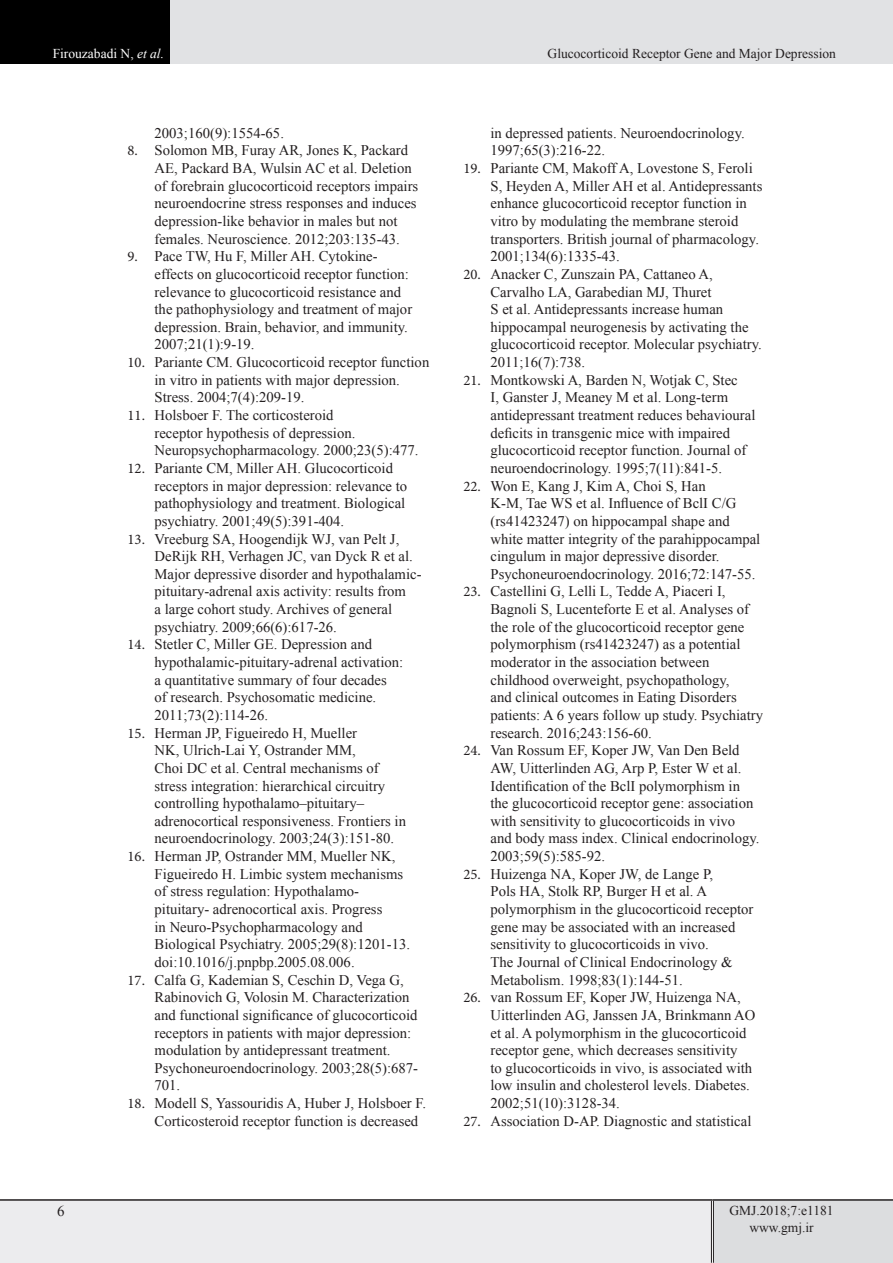
<style>
.page{position:relative;width:893px;height:1263px;background:#fff}
.page>*{position:absolute;margin:0;border:0;box-sizing:border-box;transform-origin:0 0}
.t1{font:15px "Times New Roman";color:#231f20}
.t2{font:14.7px/17.7px "Times New Roman";color:#231f20}
.t3{font:13.5px/16.2px "Times New Roman";color:#231f20;text-align:center}
.t4{font:13.5px "Times New Roman";color:#fff}
.s1{font-style:italic}
.s2{font-family:"Minion Pro"}
</style>
<div class="page">
<div style="left:0;top:0;width:170px;height:64px;background:#000"></div>
<div style="left:170px;top:0;width:723px;height:64px;background:#e1e2e4"></div>
<div style="left:0;top:1200px;width:712px;height:63px;background:#ececee"></div>
<div style="left:712px;top:1200px;width:181px;height:63px;background:#dcdddf"></div>
<hr style="left:711px;top:1201px;width:3px;height:62px;background:#fff">
<hr style="left:711px;top:1201px;width:1px;height:62px;background:#231f20">
<hr style="left:713px;top:1201px;width:1px;height:62px;background:#231f20">
<hr style="left:0;top:1199px;width:712px;height:2px;background:#231f20">
<hr style="left:712px;top:1199px;width:181px;height:2px;background:#231f20">
<p class="t4" style="left:53px;top:44px;width:113px">Firouzabadi N, <span class="s1">et al.</span></p>
<p class="t3" style="left:548px;top:45px;width:290px">Glucocorticoid Receptor Gene and Major Depression</p>
<p class="t2" style="left:155px;top:124px;width:131px">2003;160(9):1554-65.</p>
<p class="t2" style="left:155px;top:141px;width:265px;text-indent:-27px"><span class="s2">8.</span> Solomon MB, Furay AR, Jones K, Packard AE, Packard BA, Wulsin AC et al. Deletion of forebrain glucocorticoid receptors impairs neuroendocrine stress responses and induces depression-like behavior in males but not females. Neuroscience. 2012;203:135-43.</p>
<p class="t2" style="left:155px;top:247px;width:259px;text-indent:-27px"><span class="s2">9.</span> Pace TW, Hu F, Miller AH. Cytokine&shy;effects on glucocorticoid receptor function: relevance to glucocorticoid resistance and the pathophysiology and treatment of major depression. Brain, behavior, and immunity.<br>2007;21(1):9-19.</p>
<p class="t2" style="left:155px;top:353px;width:276px;text-indent:-27px"><span class="s2">10.</span> Pariante CM. Glucocorticoid receptor function in vitro in patients with major depression.<br>Stress. 2004;7(4):209-19.</p>
<p class="t2" style="left:155px;top:406px;width:266px;text-indent:-27px"><span class="s2">11.</span> Holsboer F. The corticosteroid<br>receptor hypothesis of depression.<br>Neuropsychopharmacology. 2000;23(5):477.</p>
<p class="t2" style="left:155px;top:459px;width:254px;text-indent:-27px"><span class="s2">12.</span> Pariante CM, Miller AH. Glucocorticoid receptors in major depression: relevance to pathophysiology and treatment. Biological psychiatry. 2001;49(5):391-404.</p>
<p class="t2" style="left:155px;top:529px;width:268px;text-indent:-27px"><span class="s2">13.</span> Vreeburg SA, Hoogendijk WJ, van Pelt J, DeRijk RH, Verhagen JC, van Dyck R et al.<br>Major depressive disorder and hypothalamic&shy;pituitary-adrenal axis activity: results from<br>a large cohort study. Archives of general psychiatry. 2009;66(6):617-26.</p>
<p class="t2" style="left:155px;top:635px;width:250px;text-indent:-27px"><span class="s2">14.</span> Stetler C, Miller GE. Depression and hypothalamic-pituitary-adrenal activation: a quantitative summary of four decades<br>of research. Psychosomatic medicine.<br>2011;73(2):114-26.</p>
<p class="t2" style="left:155px;top:723px;width:253px;text-indent:-27px"><span class="s2">15.</span> Herman JP, Figueiredo H, Mueller<br>NK, Ulrich-Lai Y, Ostrander MM,<br>Choi DC et al. Central mechanisms of stress integration: hierarchical circuitry controlling hypothalamo–pituitary– adrenocortical responsiveness. Frontiers in neuroendocrinology. 2003;24(3):151-80.</p>
<p class="t2" style="left:155px;top:847px;width:257px;text-indent:-27px"><span class="s2">16.</span> Herman JP, Ostrander MM, Mueller NK, Figueiredo H. Limbic system mechanisms of stress regulation: Hypothalamo&shy;pituitary- adrenocortical axis. Progress<br>in Neuro-Psychopharmacology and Biological Psychiatry. 2005;29(8):1201-13. doi:10.1016/j.pnpbp.2005.08.006.</p>
<p class="t2" style="left:155px;top:970px;width:265px;text-indent:-27px"><span class="s2">17.</span> Calfa G, Kademian S, Ceschin D, Vega G, Rabinovich G, Volosin M. Characterization and functional significance of glucocorticoid receptors in patients with major depression: modulation by antidepressant treatment.<br>Psychoneuroendocrinology. 2003;28(5):687- 701.</p>
<p class="t2" style="left:155px;top:1094px;width:273px;text-indent:-27px"><span class="s2">18.</span> Modell S, Yassouridis A, Huber J, Holsboer F.<br>Corticosteroid receptor function is decreased</p>
<p class="t2" style="left:490px;top:124px;width:256px">in depressed patients. Neuroendocrinology.<br>1997;65(3):216-22.</p>
<p class="t2" style="left:490px;top:159px;width:273px;text-indent:-27px"><span class="s2">19.</span> Pariante CM, Makoff A, Lovestone S, Feroli S, Heyden A, Miller AH et al. Antidepressants enhance glucocorticoid receptor function in vitro by modulating the membrane steroid transporters. British journal of pharmacology.<br>2001;134(6):1335-43.</p>
<p class="t2" style="left:490px;top:265px;width:273px;text-indent:-27px"><span class="s2">20.</span> Anacker C, Zunszain PA, Cattaneo A, Carvalho LA, Garabedian MJ, Thuret<br>S et al. Antidepressants increase human hippocampal neurogenesis by activating the glucocorticoid receptor. Molecular psychiatry.<br>2011;16(7):738.</p>
<p class="t2" style="left:490px;top:370px;width:266px;text-indent:-27px"><span class="s2">21.</span> Montkowski A, Barden N, Wotjak C, Stec<br>I, Ganster J, Meaney M et al. Long-term antidepressant treatment reduces behavioural deficits in transgenic mice with impaired glucocorticoid receptor function. Journal of neuroendocrinology. 1995;7(11):841-5.</p>
<p class="t2" style="left:490px;top:476px;width:271px;text-indent:-27px"><span class="s2">22.</span> Won E, Kang J, Kim A, Choi S, Han<br>K-M, Tae WS et al. Influence of BclI C/G (rs41423247) on hippocampal shape and white matter integrity of the parahippocampal cingulum in major depressive disorder.<br>Psychoneuroendocrinology. 2016;72:147-55.</p>
<p class="t2" style="left:490px;top:582px;width:274px;text-indent:-27px"><span class="s2">23.</span> Castellini G, Lelli L, Tedde A, Piaceri I, Bagnoli S, Lucenteforte E et al. Analyses of the role of the glucocorticoid receptor gene polymorphism (rs41423247) as a potential moderator in the association between childhood overweight, psychopathology,<br>and clinical outcomes in Eating Disorders patients: A 6 years follow up study. Psychiatry research. 2016;243:156-60.</p>
<p class="t2" style="left:490px;top:741px;width:270px;text-indent:-27px"><span class="s2">24.</span> Van Rossum EF, Koper JW, Van Den Beld AW, Uitterlinden AG, Arp P, Ester W et al.<br>Identification of the BclI polymorphism in the glucocorticoid receptor gene: association with sensitivity to glucocorticoids in vivo and body mass index. Clinical endocrinology.<br>2003;59(5):585-92.</p>
<p class="t2" style="left:490px;top:864px;width:264px;text-indent:-27px"><span class="s2">25.</span> Huizenga NA, Koper JW, de Lange P,<br>Pols HA, Stolk RP, Burger H et al. A polymorphism in the glucocorticoid receptor gene may be associated with an increased sensitivity to glucocorticoids in vivo.<br>The Journal of Clinical Endocrinology &amp; Metabolism. 1998;83(1):144-51.</p>
<p class="t2" style="left:490px;top:988px;width:266px;text-indent:-27px"><span class="s2">26.</span> van Rossum EF, Koper JW, Huizenga NA, Uitterlinden AG, Janssen JA, Brinkmann AO et al. A polymorphism in the glucocorticoid receptor gene, which decreases sensitivity<br>to glucocorticoids in vivo, is associated with low insulin and cholesterol levels. Diabetes.<br>2002;51(10):3128-34.</p>
<p class="t2" style="left:463px;top:1111px;width:289px"><span class="s2">27.</span> Association D-AP. Diagnostic and statistical</p>
<p class="t1" style="left:57px;top:1201px;width:9px">6</p>
<p class="t3" style="left:729px;top:1202px;width:106px">GMJ.2018;7:e1181 www.gmj.ir</p>
</div>
